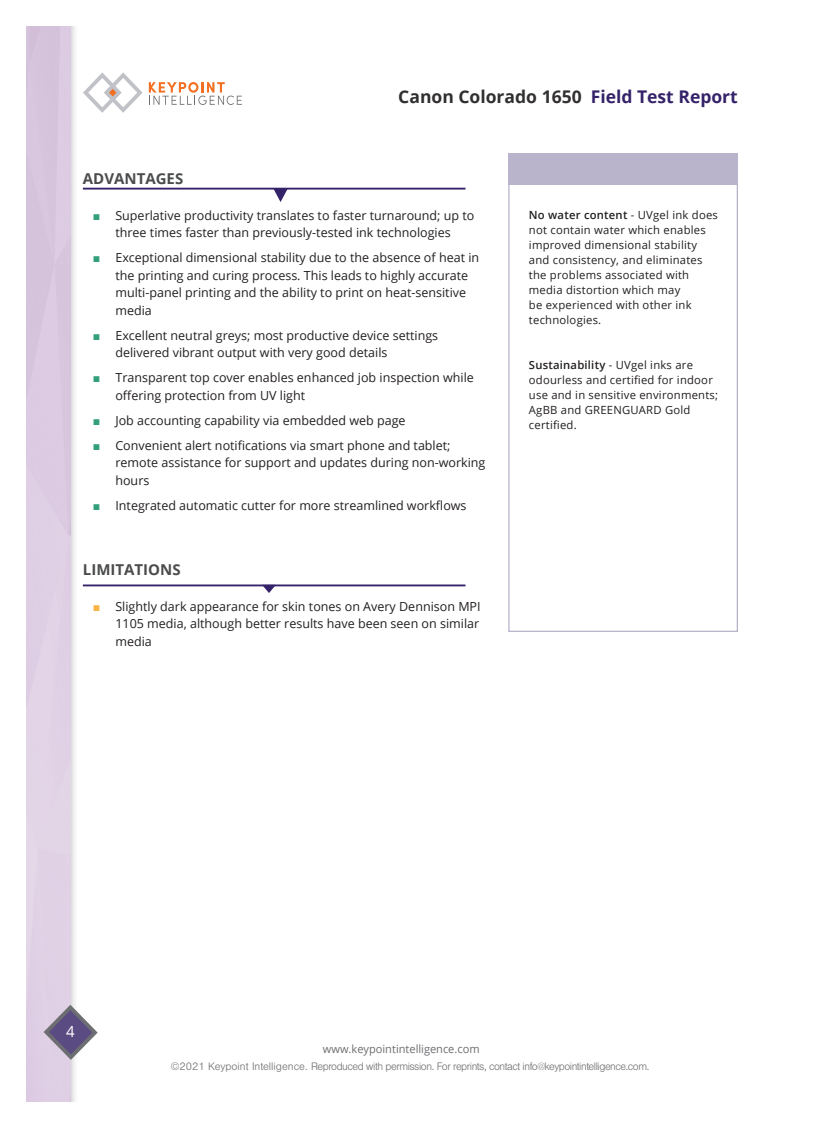
<style>
.page{position:relative;width:820px;height:1128px;background:#fff}
.page>*{position:absolute;margin:0;border:0;box-sizing:border-box;transform-origin:0 0}
.t1{font:700 17.5px "Open Sans";color:#312f30}
.t2{font:15.25px "Open Sans";color:#fff}
.t3{font:700 15px "Open Sans";color:#4b4c4d}
.t4{font:12.5px/17.5px "Open Sans";color:#231f20}
.t5{font:11.25px/15px "Open Sans";letter-spacing:.02em;color:#231f20}
.t6{font:300 11.25px "Nimbus San";letter-spacing:-.04em;color:#6d6e71}
.t7{font:11.25px "Open Sans";color:#6d6e71}
.s1{color:#35236a}
.s2{font-family:"Arial";color:#34a07a}
.s3{font-family:"Arial";color:#fcb446}
.s4{font-weight:600}
</style>
<div class="page">
<img style="left:26px;top:26px;width:49px;height:1075px">
<svg style="left:83px;top:72px;width:59px;height:41px"></svg>
<svg style="left:149px;top:82px;width:93px;height:23px"></svg>
<svg style="left:46px;top:1007px;width:49px;height:50px;background:#7d7395"></svg>
<div style="left:44px;top:1005px;width:53px;height:53px;border:4px solid #6d6e71;border-radius:50%"></div>
<div style="left:508px;top:173px;width:229px;height:459px;border:1px solid #b8b1ca"></div>
<hr style="left:83px;top:188px;width:382px;height:1px;background:#35236a">
<svg style="left:272px;top:187px;width:17px;height:15px"></svg>
<hr style="left:83px;top:584px;width:382px;height:2px;background:#35236a">
<svg style="left:260px;top:584px;width:17px;height:9px"></svg>
<div style="left:508px;top:153px;width:229px;height:32px;background:#bab3cc"></div>
<h1 class="t1" style="left:398px;top:85px;width:341px">Canon Colorado 1650 <span class="s1">Field Test Report</span></h1>
<p class="t3" style="left:83px;top:168px;width:102px">ADVANTAGES</p>
<p class="t4" style="left:93px;top:206px;width:383px;text-align:center"><span class="s2">■</span> Superlative productivity translates to faster turnaround; up to three times faster than previously-tested ink technologies</p>
<p class="t4" style="left:115px;top:248px;width:365px;text-indent:-22px"><span class="s2">■</span> Exceptional dimensional stability due to the absence of heat in the printing and curing process. This leads to highly accurate multi-panel printing and the ability to print on heat-sensitive media</p>
<p class="t4" style="left:115px;top:326px;width:324px;text-indent:-22px"><span class="s2">■</span> Excellent neutral greys; most productive device settings delivered vibrant output with very good details</p>
<p class="t4" style="left:115px;top:368px;width:360px;text-indent:-22px"><span class="s2">■</span> Transparent top cover enables enhanced job inspection while offering protection from UV light</p>
<p class="t4" style="left:93px;top:411px;width:314px"><span class="s2">■</span> Job accounting capability via embedded web page</p>
<p class="t4" style="left:115px;top:436px;width:371px;text-indent:-22px"><span class="s2">■</span> Convenient alert notifications via smart phone and tablet; remote assistance for support and updates during non-working hours</p>
<p class="t4" style="left:93px;top:496px;width:375px"><span class="s2">■</span> Integrated automatic cutter for more streamlined workflows</p>
<p class="t3" style="left:83px;top:559px;width:99px">LIMITATIONS</p>
<p class="t4" style="left:115px;top:597px;width:366px;text-align:justify;text-indent:-22px"><span class="s3">■</span> Slightly dark appearance for skin tones on Avery Dennison MPI 1105 media, although better results have been seen on similar media</p>
<p class="t5" style="left:528px;top:207px;width:190px"><span class="s4">No water content</span> - UVgel ink does not contain water which enables improved dimensional stability and consistency, and eliminates the problems associated with media distortion which may<br>be experienced with other ink technologies.</p>
<p class="t5" style="left:528px;top:357px;width:191px"><span class="s4">Sustainability</span> - UVgel inks are odourless and certified for indoor use and in sensitive environments;<br>AgBB and GREENGUARD Gold certified.</p>
<p class="t2" style="left:66px;top:1021px;width:10px">4</p>
<p class="t7" style="left:322px;top:1040px;width:158px">www.keypointintelligence.com</p>
<p class="t6" style="left:171px;top:1060px;width:480px">©2021 Keypoint Intelligence. Reproduced with permission. For reprints, contact info@keypointintelligence.com.</p>
</div>
